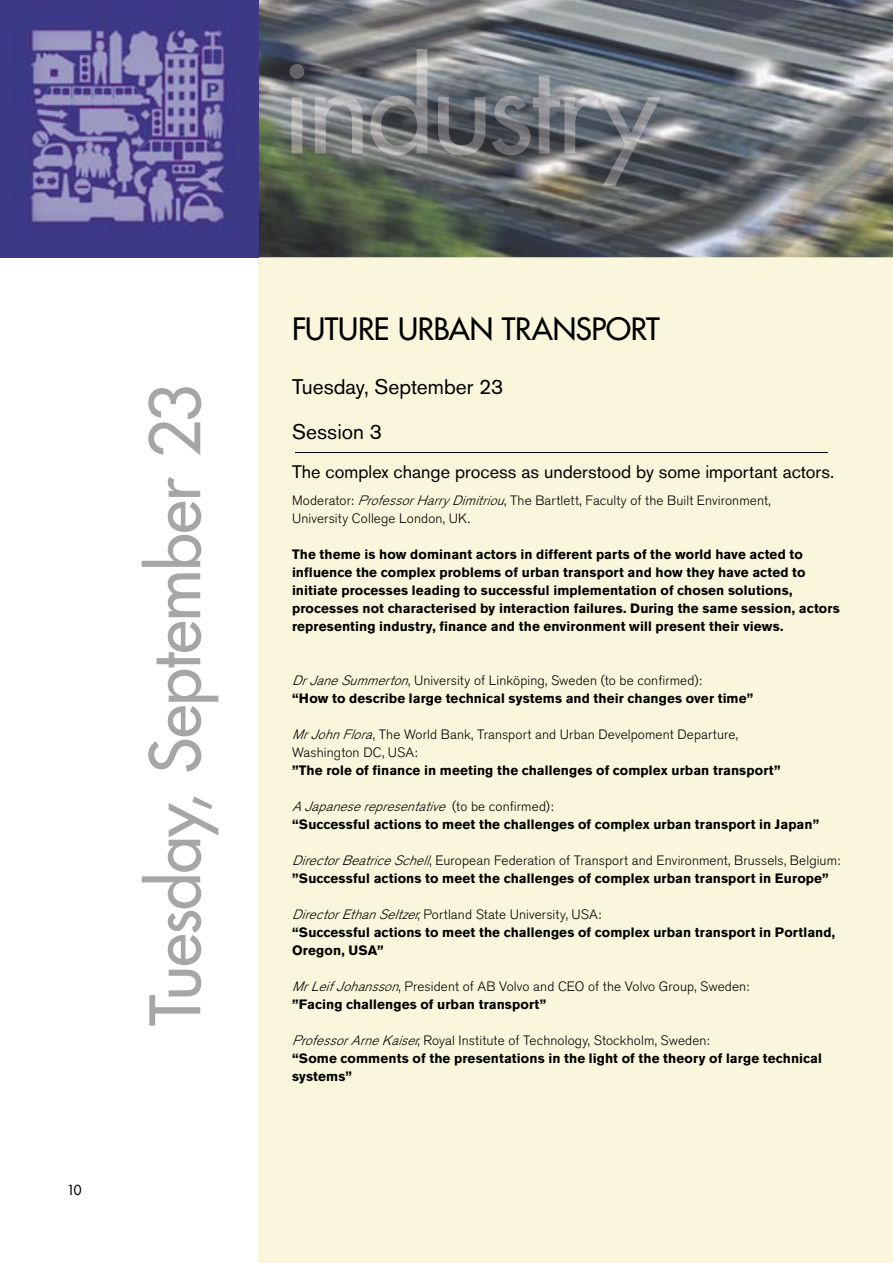
<style>
.page{position:relative;width:893px;height:1263px;background:#fff}
.page>*{position:absolute;margin:0;border:0;box-sizing:border-box;transform-origin:0 0}
.t1{font:67.5px "Futura";letter-spacing:-.015em;color:#a6a6a6}
.t2{font:30px "Futura";letter-spacing:-.015em;color:#000}
.t3{font:21px/45px "Volvo Sans";color:#000}
.t4{font:18px "Volvo Sans";color:#000}
.t5{font:700 13.5px/18px "Volvo Sans";letter-spacing:.01em;color:#000}
.t6{font:300 13.5px/18px "Volvo Sans";letter-spacing:.01em;color:#000}
.t7{font:13.5px "Futura";color:#000}
.s1{font-style:italic}
.s2{font-weight:300;font-style:italic}
.s3{font-weight:300}
.s4{font-weight:700}
</style>
<div class="page">
<div style="left:258px;top:257px;width:635px;height:1006px;background:#f9f6db"></div>
<img style="left:259px;top:0;width:634px;height:257px">
<hr style="left:295px;top:452px;width:533px;height:1px;background:#000">
<img style="left:289px;top:49px;width:372px;height:137px">
<img style="left:0;top:0;width:259px;height:257px">
<h1 class="t1" style="left:133px;top:1026px;width:643px;rotate:-90deg">Tuesday, September 23</h1>
<p class="t7" style="left:67px;top:1181px;width:16px">10</p>
<h2 class="t2" style="left:292px;top:310px;width:369px">FUTURE URBAN TRANSPORT</h2>
<h3 class="t3" style="left:292px;top:364px;width:213px">Tuesday, September 23<br>Session 3</h3>
<h3 class="t4" style="left:292px;top:461px;width:544px">The complex change process as understood by some important actors.</h3>
<p class="t6" style="left:292px;top:491px;width:480px">Moderator: <span class="s1">ProfessorHarryDimitriou</span>, The Bartlett, Faculty of the Built Environment,<br>University College London, UK.</p>
<p class="t5" style="left:292px;top:545px;width:549px">The theme is how dominant actors in different parts of the world have acted to influence the complex problems of urban transport and how they have acted to initiate processes leading to successful implementation of chosen solutions, processes not characterised by interaction failures. During the same session, actors representing industry, finance and the environment will present their views.</p>
<p class="t5" style="left:292px;top:671px;width:463px"><span class="s2">DrJaneSummerton</span><span class="s3">, University of Linköping, Sweden (to be confirmed):<br></span>“How to describe large technical systems and their changes over time”</p>
<p class="t6" style="left:292px;top:725px;width:447px"><span class="s1">MrJohnFlora</span>, The World Bank, Transport and Urban Develpoment Departure,<br>Washington DC, USA:</p>
<p class="t5" style="left:292px;top:761px;width:490px">”The role of finance in meeting the challenges of complex urban transport”</p>
<p class="t5" style="left:292px;top:797px;width:529px"><span class="s2">AJapaneserepresentative</span> <span class="s3">( t o b e c o n fir m e d ) :<br></span>“Successful actions to meet the challenges of complex urban transport in Japan”</p>
<p class="t5" style="left:292px;top:851px;width:550px"><span class="s2">DirectorBeatriceSchell</span><span class="s3">, European Federation of Transport and Environment, Brussels, Belgium: </span>”Successful actions to meet the challenges of complex urban transport in Europe”</p>
<p class="t5" style="left:292px;top:905px;width:545px"><span class="s2">DirectorEthanSeltzer</span><span class="s3">, Portland State University, USA:<br></span>“Successful actions to meet the challenges of complex urban transport in Portland,<br>Oregon, USA”</p>
<p class="t6" style="left:292px;top:977px;width:459px"><span class="s1">MrLeifJohansson</span>, President of AB Volvo and CEO of the Volvo Group, Sweden: <span class="s4">”Facing challenges of urban transport”</span></p>
<p class="t5" style="left:292px;top:1031px;width:532px"><span class="s2">ProfessorArneKaiser</span><span class="s3">, Royal Institute of Technology, Stockholm, Sweden:<br></span>“Some comments of the presentations in the light of the theory of large technical systems”</p>
</div>
